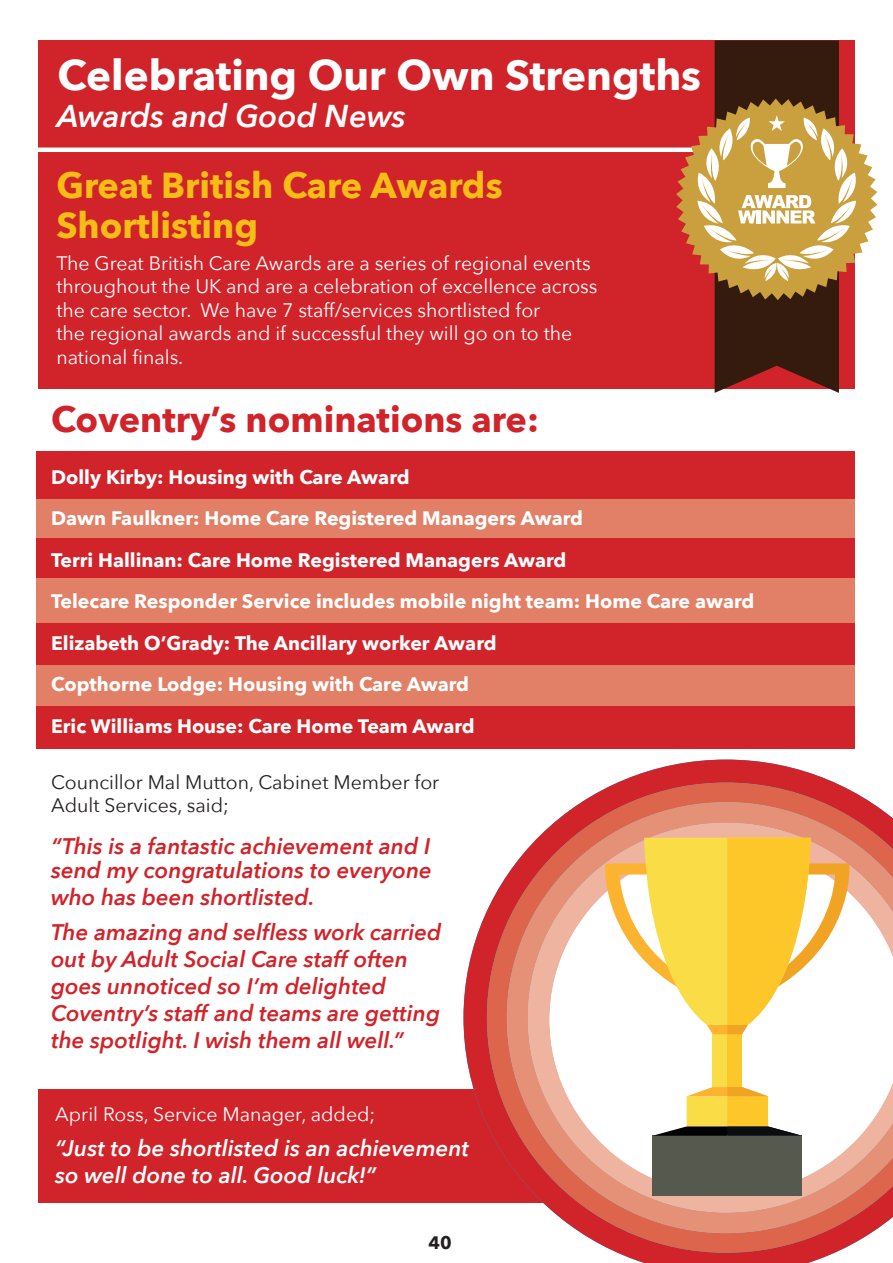
<style>
.page{position:relative;width:893px;height:1263px;background:#fff}
.page>*{position:absolute;margin:0;border:0;box-sizing:border-box;transform-origin:0 0}
.t1{font:700 42px "Avenir Next";color:#fff}
.t2{font:700 36px/40.5px "Avenir Next";color:#f6bd16}
.t3{font:700 36px "Avenir Next";color:#d1232a}
.t4{font:italic 600 31.5px "Avenir Next";color:#fff}
.t5{font:italic 600 22.5px/27px "Avenir Next";color:#d1232a}
.t6{font:italic 600 22.5px/27px "Avenir Next";color:#fff}
.t7{font:700 19.5px/41.5px "Avenir Next";color:#fff}
.t8{font:19.5px/23.4px "Avenir Next";color:#fff}
.t9{font:19.5px/22.5px "Avenir Next";color:#231f20}
.t10{font:700 18px "Avenir Next";color:#231f20}
</style>
<div class="page">
<div style="left:38px;top:40px;width:817px;height:349px;background:#d1232a"></div>
<hr style="left:36px;top:148px;width:831px;height:4px;background:#fff">
<svg style="left:676px;top:40px;width:201px;height:353px"></svg>
<div style="left:36px;top:706px;width:819px;height:42px;background:#d1232a"></div>
<div style="left:36px;top:663px;width:819px;height:43px;background:#e18066"></div>
<div style="left:36px;top:622px;width:819px;height:42px;background:#d1232a"></div>
<div style="left:36px;top:452px;width:819px;height:51px;background:#d1232a"></div>
<div style="left:36px;top:500px;width:819px;height:38px;background:#e18066"></div>
<div style="left:36px;top:538px;width:819px;height:40px;background:#d1232a"></div>
<div style="left:36px;top:578px;width:819px;height:45px;background:#e18066"></div>
<div style="left:38px;top:1089px;width:557px;height:113px;background:#d1232a"></div>
<svg style="left:463px;top:759px;width:371px;height:504px"></svg>
<svg style="left:487px;top:782px;width:384px;height:471px"></svg>
<svg style="left:507px;top:802px;width:386px;height:431px"></svg>
<svg style="left:528px;top:823px;width:365px;height:389px;background:#e18270"></svg>
<svg style="left:550px;top:845px;width:343px;height:349px"></svg>
<div style="left:653px;top:1136px;width:149px;height:60px;background:#55594e"></div>
<div style="left:713px;top:1034px;width:29px;height:53px;background:#fadc46"></div>
<div style="left:727px;top:1034px;width:15px;height:53px;background:#fec729"></div>
<svg style="left:603px;top:838px;width:249px;height:196px"></svg>
<svg style="left:653px;top:1087px;width:149px;height:49px"></svg>
<hr style="left:892px;top:113px;width:1px;height:412px;background:#623790">
<h1 class="t1" style="left:57px;top:39px;width:645px">Celebrating Our Own Strengths</h1>
<h3 class="t4" style="left:57px;top:89px;width:350px">Awards and Good News</h3>
<h2 class="t2" style="left:56px;top:164px;width:448px">Great British Care Awards<br>Shortlisting</h2>
<p class="t8" style="left:56px;top:251px;width:543px">The Great British Care Awards are a series of regional events throughout the UK and are a celebration of excellence across the care sector. We have 7 staff/services shortlisted for<br>the regional awards and if successful they will go on to the national finals.</p>
<h2 class="t3" style="left:51px;top:389px;width:489px">Coventry’s nominations are:</h2>
<p class="t7" style="left:51px;top:456px;width:705px">Dolly Kirby: Housing with Care Award<br>Dawn Faulkner: Home Care Registered Managers Award<br>Terri Hallinan: Care Home Registered Managers Award<br>Telecare Responder Service includes mobile night team: Home Care award Elizabeth O’Grady: The Ancillary worker Award<br>Copthorne Lodge: Housing with Care Award<br>Eric Williams House: Care Home Team Award</p>
<p class="t9" style="left:51px;top:770px;width:390px">Councillor Mal Mutton, Cabinet Member for<br>Adult Services, said;</p>
<p class="t5" style="left:51px;top:834px;width:382px;line-height:23.5px">“This is a fantastic achievement and I send my congratulations to everyone</p>
<p class="t5" style="left:51px;top:878px;width:392px;line-height:35.5px">who has been shortlisted.<br>The amazing and selfless work carried</p>
<p class="t5" style="left:51px;top:945px;width:391px">out by Adult Social Care staff often goes unnoticed so I’m delighted Coventry’s staff and teams are getting the spotlight. I wish them all well.”</p>
<p class="t8" style="left:55px;top:1101px;width:322px">April Ross, Service Manager, added;</p>
<p class="t6" style="left:55px;top:1134px;width:415px">“Just to be shortlisted is an achievement so well done to all. Good luck!”</p>
<p class="t10" style="left:428px;top:1227px;width:25px">40</p>
</div>
